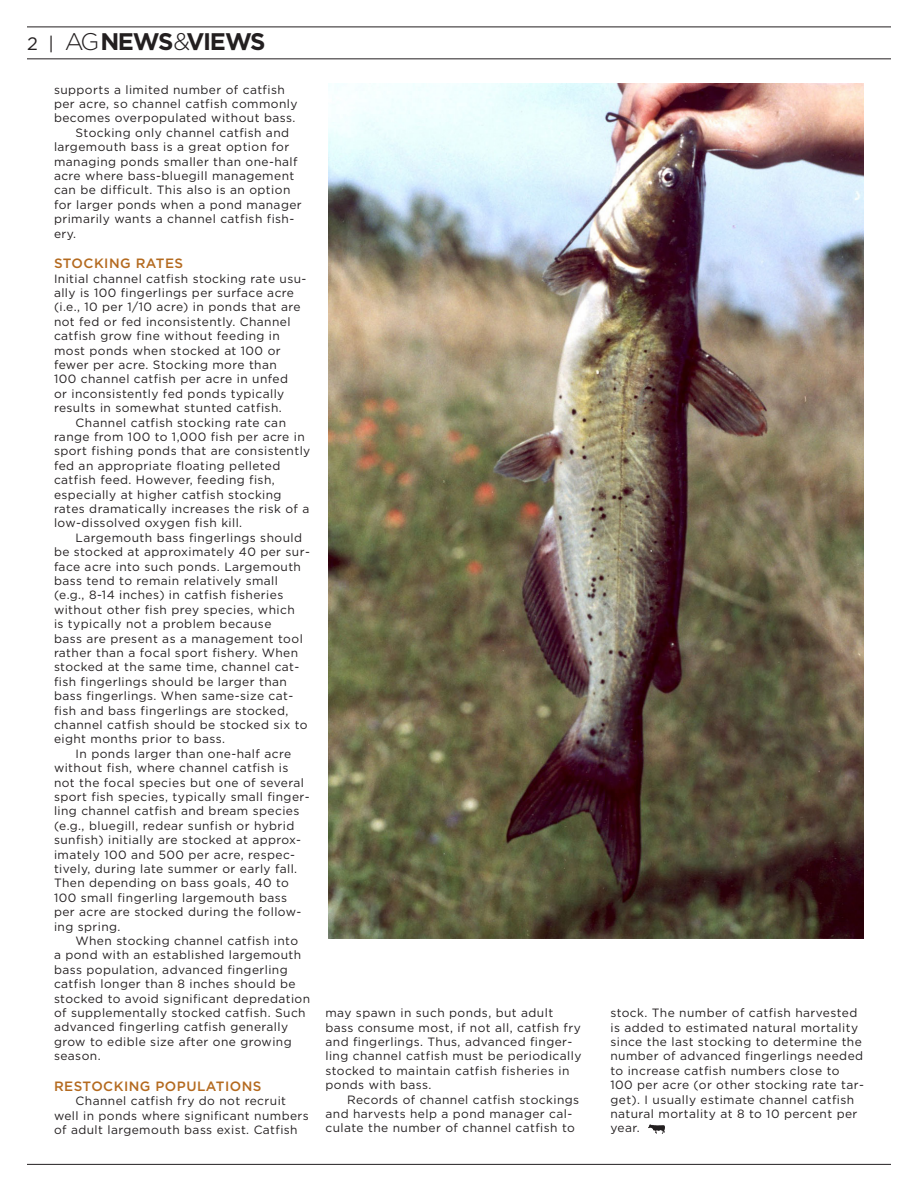
<style>
.page{position:relative;width:918px;height:1188px;background:#fff}
.page>*{position:absolute;margin:0;border:0;box-sizing:border-box;transform-origin:0 0}
.t1{font:700 24px "Gotham";letter-spacing:-.06em;color:#231f20}
.t2{font:500 13.5px "Gotham";letter-spacing:.035em;color:#b46a1f}
.t3{font:12px/14.4px "Gotham";letter-spacing:.035em;color:#231f20}
.s1{font-weight:400;font-size:18px}
.s2{font-weight:300}
</style>
<div class="page">
<hr style="left:27px;top:58px;width:864px;height:1px;background:#231f20">
<hr style="left:27px;top:27px;width:864px;height:1px;background:#231f20">
<hr style="left:27px;top:1164px;width:864px;height:1px;background:#231f20">
<img style="left:328px;top:84px;width:536px;height:855px">
<img style="left:648px;top:1124px;width:17px;height:10px">
<h1 class="t1" style="left:27px;top:26px;width:240px"><span class="s1">2 |</span> <span class="s2">AG</span>NEWS<span class="s2">&amp;</span>VIEWS</h1>
<p class="t3" style="left:54px;top:82px;width:232px">supports a limited number of catfish</p>
<p class="t3" style="left:54px;top:96px;width:245px">per acre, so channel catfish commonly</p>
<p class="t3" style="left:54px;top:111px;width:243px">becomes overpopulated without bass.</p>
<p class="t3" style="left:76px;top:125px;width:215px">Stocking only channel catfish and</p>
<p class="t3" style="left:54px;top:139px;width:237px">largemouth bass is a great option for</p>
<p class="t3" style="left:54px;top:154px;width:245px">managing ponds smaller than one-half</p>
<p class="t3" style="left:54px;top:168px;width:242px">acre where bass-bluegill management</p>
<p class="t3" style="left:54px;top:183px;width:238px">can be difficult. This also is an option</p>
<p class="t3" style="left:54px;top:197px;width:249px">for larger ponds when a pond manager</p>
<p class="t3" style="left:54px;top:211px;width:242px">primarily wants a channel catfish fish-</p>
<p class="t3" style="left:54px;top:226px;width:24px">ery.</p>
<p class="t2" style="left:54px;top:255px;width:131px">STOCKING RATES</p>
<p class="t3" style="left:54px;top:271px;width:254px">Initial channel catfish stocking rate usu-</p>
<p class="t3" style="left:54px;top:285px;width:242px">ally is 100 fingerlings per surface acre</p>
<p class="t3" style="left:54px;top:300px;width:248px">(i.e., 10 per 1/10 acre) in ponds that are</p>
<p class="t3" style="left:54px;top:314px;width:238px">not fed or fed inconsistently. Channel</p>
<p class="t3" style="left:54px;top:328px;width:227px">catfish grow fine without feeding in</p>
<p class="t3" style="left:54px;top:343px;width:228px">most ponds when stocked at 100 or</p>
<p class="t3" style="left:54px;top:357px;width:224px">fewer per acre. Stocking more than</p>
<p class="t3" style="left:54px;top:372px;width:236px">100 channel catfish per acre in unfed</p>
<p class="t3" style="left:54px;top:386px;width:232px">or inconsistently fed ponds typically</p>
<p class="t3" style="left:54px;top:400px;width:229px">results in somewhat stunted catfish.</p>
<p class="t3" style="left:76px;top:415px;width:212px">Channel catfish stocking rate can</p>
<p class="t3" style="left:54px;top:429px;width:252px">range from 100 to 1,000 fish per acre in</p>
<p class="t3" style="left:54px;top:444px;width:258px">sport fishing ponds that are consistently</p>
<p class="t3" style="left:54px;top:458px;width:228px">fed an appropriate floating pelleted</p>
<p class="t3" style="left:54px;top:472px;width:222px">catfish feed. However, feeding fish,</p>
<p class="t3" style="left:54px;top:487px;width:229px">especially at higher catfish stocking</p>
<p class="t3" style="left:54px;top:501px;width:257px">rates dramatically increases the risk of a</p>
<p class="t3" style="left:54px;top:516px;width:190px">low-dissolved oxygen fish kill.</p>
<p class="t3" style="left:76px;top:530px;width:228px">Largemouth bass fingerlings should</p>
<p class="t3" style="left:54px;top:544px;width:257px">be stocked at approximately 40 per sur-</p>
<p class="t3" style="left:54px;top:559px;width:248px">face acre into such ponds. Largemouth</p>
<p class="t3" style="left:54px;top:573px;width:226px">bass tend to remain relatively small</p>
<p class="t3" style="left:54px;top:588px;width:231px">(e.g., 8-14 inches) in catfish fisheries</p>
<p class="t3" style="left:54px;top:602px;width:242px">without other fish prey species, which</p>
<p class="t3" style="left:54px;top:616px;width:219px">is typically not a problem because</p>
<p class="t3" style="left:54px;top:631px;width:250px">bass are present as a management tool</p>
<p class="t3" style="left:54px;top:645px;width:246px">rather than a focal sport fishery. When</p>
<p class="t3" style="left:54px;top:660px;width:247px">stocked at the same time, channel cat-</p>
<p class="t3" style="left:54px;top:674px;width:234px">fish fingerlings should be larger than</p>
<p class="t3" style="left:54px;top:688px;width:241px">bass fingerlings. When same-size cat-</p>
<p class="t3" style="left:54px;top:703px;width:236px">fish and bass fingerlings are stocked,</p>
<p class="t3" style="left:54px;top:717px;width:255px">channel catfish should be stocked six to</p>
<p class="t3" style="left:54px;top:732px;width:173px">eight months prior to bass.</p>
<p class="t3" style="left:76px;top:746px;width:217px">In ponds larger than one-half acre</p>
<p class="t3" style="left:54px;top:761px;width:236px">without fish, where channel catfish is</p>
<p class="t3" style="left:54px;top:775px;width:251px">not the focal species but one of several</p>
<p class="t3" style="left:54px;top:789px;width:257px">sport fish species, typically small finger-</p>
<p class="t3" style="left:54px;top:804px;width:247px">ling channel catfish and bream species</p>
<p class="t3" style="left:54px;top:818px;width:242px">(e.g., bluegill, redear sunfish or hybrid</p>
<p class="t3" style="left:54px;top:833px;width:249px">sunfish) initially are stocked at approx-</p>
<p class="t3" style="left:54px;top:847px;width:243px">imately 100 and 500 per acre, respec-</p>
<p class="t3" style="left:54px;top:861px;width:245px">tively, during late summer or early fall.</p>
<p class="t3" style="left:54px;top:876px;width:237px">Then depending on bass goals, 40 to</p>
<p class="t3" style="left:54px;top:890px;width:235px">100 small fingerling largemouth bass</p>
<p class="t3" style="left:54px;top:905px;width:249px">per acre are stocked during the follow-</p>
<p class="t3" style="left:54px;top:919px;width:68px">ing spring.</p>
<p class="t3" style="left:76px;top:933px;width:224px">When stocking channel catfish into</p>
<p class="t3" style="left:54px;top:948px;width:249px">a pond with an established largemouth</p>
<p class="t3" style="left:54px;top:962px;width:235px">bass population, advanced fingerling</p>
<p class="t3" style="left:54px;top:977px;width:243px">catfish longer than 8 inches should be</p>
<p class="t3" style="left:54px;top:991px;width:258px">stocked to avoid significant depredation</p>
<p class="t3" style="left:54px;top:1005px;width:253px">of supplementally stocked catfish. Such</p>
<p class="t3" style="left:54px;top:1020px;width:236px">advanced fingerling catfish generally</p>
<p class="t3" style="left:54px;top:1034px;width:239px">grow to edible size after one growing</p>
<p class="t3" style="left:54px;top:1049px;width:48px">season.</p>
<p class="t2" style="left:54px;top:1077px;width:209px">RESTOCKING POPULATIONS</p>
<p class="t3" style="left:54px;top:1093px;width:256px;text-indent:22px">Channel catfish fry do not recruit well in ponds where significant numbers of adult largemouth bass exist. Catfish</p>
<p class="t3" style="left:326px;top:1006px;width:257px">may spawn in such ponds, but adult bass consume most, if not all, catfish fry and fingerlings. Thus, advanced finger&shy;ling channel catfish must be periodically stocked to maintain catfish fisheries in ponds with bass.</p>
<p class="t3" style="left:326px;top:1092px;width:255px;text-indent:22px">Records of channel catfish stockings and harvests help a pond manager cal&shy;culate the number of channel catfish to</p>
<p class="t3" style="left:610px;top:1006px;width:255px">stock. The number of catfish harvested is added to estimated natural mortality since the last stocking to determine the number of advanced fingerlings needed to increase catfish numbers close to 100 per acre (or other stocking rate tar&shy;get). I usually estimate channel catfish natural mortality at 8 to 10 percent per year.</p>
</div>
